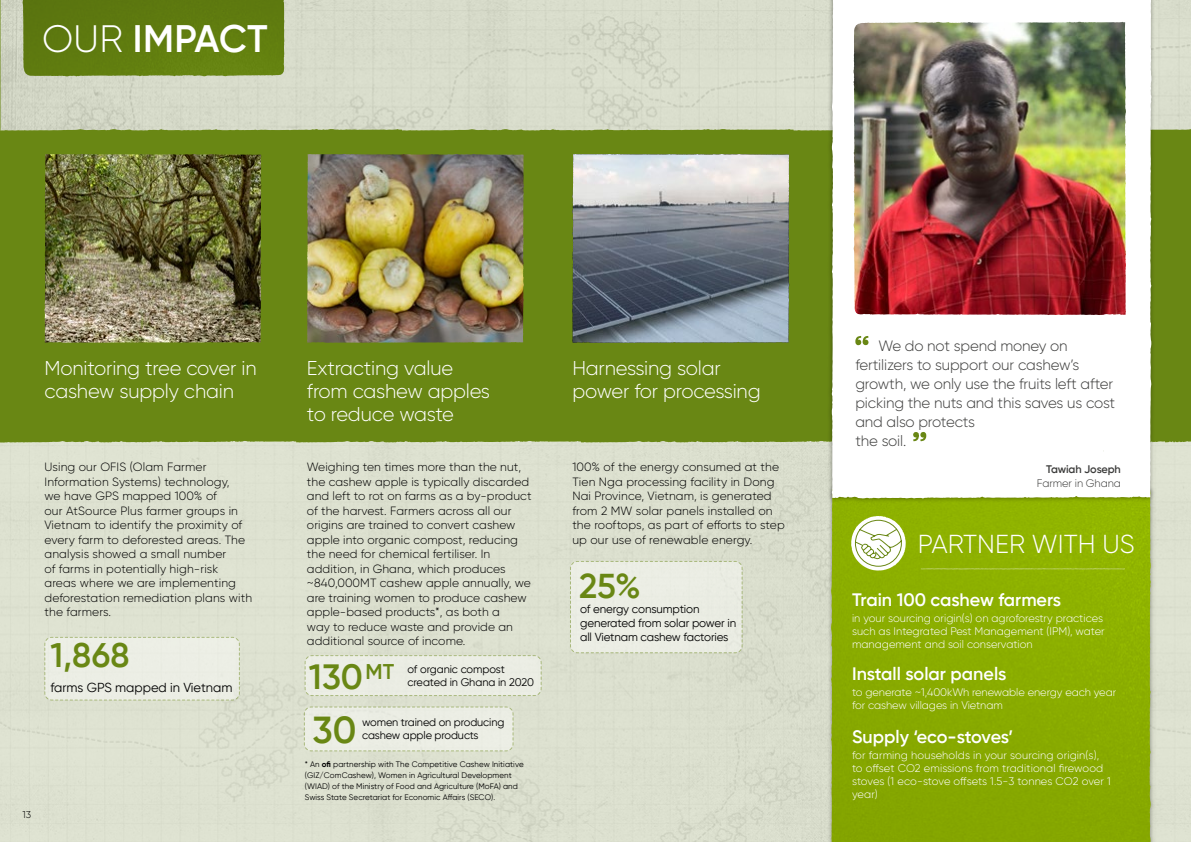
<style>
.page{position:relative;width:1191px;height:842px;background:#fff}
.page>*{position:absolute;margin:0;border:0;box-sizing:border-box;transform-origin:0 0}
.t1{font:600 38.2px "Gilroy";color:#fff}
.t2{font:600 37.5px "Gilroy";color:#698714}
.t3{font:600 34.4px "Gilroy";color:#698714}
.t4{font:600 34px "Gilroy";color:#698714}
.t5{font:300 26px "Gilroy";color:#fff}
.t6{font:300 20px/23px "Gilroy";letter-spacing:-.01em;color:#fff}
.t7{font:600 18px "Gilroy";color:#fff}
.t8{font:300 15px/19px "Gilroy";letter-spacing:-.01em;color:#3c3c3b}
.t9{font:13px "Gilroy";color:#000}
.t10{font:300 12px/14.5px "Gilroy";letter-spacing:.005em;color:#000}
.t11{font:11.6px/13.9px "Gilroy";letter-spacing:-.01em;color:#000}
.t12{font:300 11px/13px "Gilroy";color:#fff}
.t13{font:11px/13px "Gilroy";letter-spacing:-.01em;color:#000}
.t14{font:300 11px "Gilroy";letter-spacing:-.01em;color:#3c3c3b}
.t15{font:600 11px "Gilroy";letter-spacing:-.01em;color:#3c3c3b}
.t16{font:300 10px "Gilroy";color:#000}
.t17{font:8px/11px "Gilroy";letter-spacing:.01em;color:#000}
.s1{font-weight:300}
.s2{font-weight:600;font-size:35px;color:#698714}
.s3{font-weight:700}
</style>
<div class="page">
<div style="left:1172px;top:0;width:19px;height:129px;background:#d9ddcc"></div>
<svg style="left:0;top:0;width:826px;height:129px;background:#d6dac9"></svg>
<img style="left:0;top:129px;width:1191px;height:312px">
<div style="left:0;top:441px;width:826px;height:401px;background:#dce0cf"></div>
<img style="left:663px;top:441px;width:156px;height:1px">
<img style="left:45px;top:154px;width:35px;height:81px">
<img style="left:307px;top:154px;width:35px;height:81px">
<svg style="left:572px;top:154px;width:230px;height:189px;background:#858d90"></svg>
<img style="left:572px;top:154px;width:36px;height:81px">
<svg style="left:22px;top:0;width:263px;height:96px;background:#859a49"></svg>
<div style="left:23px;top:0;width:101px;height:76px;background:#5d790f"></div>
<div style="left:1172px;top:441px;width:19px;height:401px;background:#dde1d0"></div>
<svg style="left:831px;top:503px;width:339px;height:339px;background:#8faf0d"></svg>
<div style="left:831px;top:503px;width:52px;height:182px;background:#8bad00"></div>
<svg style="left:851px;top:516px;width:54px;height:54px"></svg>
<div style="left:826px;top:0;width:346px;height:503px;background:#000;opacity:.35"></div>
<img style="left:831px;top:0;width:340px;height:499px">
<svg style="left:855px;top:336px;width:13px;height:9px"></svg>
<svg style="left:913px;top:432px;width:13px;height:9px"></svg>
<img style="left:940px;top:22px;width:137px;height:1px">
<div style="left:44px;top:637px;width:196px;height:64px;background:#eceee5"></div>
<svg style="left:304px;top:655px;width:238px;height:41px;background:#e8eadf"></svg>
<svg style="left:304px;top:706px;width:210px;height:46px;background:#e8eadf"></svg>
<div style="left:570px;top:561px;width:173px;height:92px;background:#ebede4"></div>
<svg style="left:988px;top:568px;width:135px;height:1px"></svg>
<h1 class="t1" style="left:42px;top:15px;width:227px"><span class="s1">OUR</span> IMPACT</h1>
<h3 class="t6" style="left:44px;top:356px;width:214px">Monitoring tree cover in cashew supply chain</h3>
<h3 class="t6" style="left:307px;top:356px;width:185px">Extracting value from cashew apples to reduce waste</h3>
<h3 class="t6" style="left:572px;top:356px;width:190px">Harnessing solar power for processing</h3>
<p class="t16" style="left:22px;top:808px;width:10px">13</p>
<p class="t10" style="left:44px;top:460px;width:209px">Using our OFIS (Olam Farmer<br>Information Systems) technology,<br>we have GPS mapped 100% of<br>our AtSource Plus farmer groups in<br>Vietnam to identify the proximity of every farm to deforested areas. The analysis showed a small number<br>of farms in potentially high-risk areas where we are implementing deforestation remediation plans with the farmers.</p>
<p class="t10" style="left:307px;top:460px;width:226px">Weighing ten times more than the nut, the cashew apple is typically discarded and left to rot on farms as a by-product of the harvest. Farmers across all our origins are trained to convert cashew apple into organic compost, reducing the need for chemical fertiliser. In addition, in Ghana, which produces ~840,000MT cashew apple annually, we are training women to produce cashew apple-based products*, as both a<br>way to reduce waste and provide an additional source of income.</p>
<p class="t10" style="left:572px;top:460px;width:214px">100% of the energy consumed at the Tien Nga processing facility in Dong Nai Province, Vietnam, is generated from 2 MW solar panels installed on the rooftops, as part of efforts to step up our use of renewable energy.</p>
<h3 class="t3" style="left:579px;top:565px;width:63px">25%</h3>
<p class="t11" style="left:580px;top:602px;width:158px">of energy consumption generated from solar power in all Vietnam cashew factories</p>
<h3 class="t4" style="left:50px;top:634px;width:81px">1,868</h3>
<p class="t13" style="left:309px;top:663px;width:226px;text-indent:99px">of organic compost<br><span class="s2">130</span><sup>MT</sup> created in Ghana in 2020</p>
<h2 class="t2" style="left:312px;top:706px;width:45px">30</h2>
<p class="t17" style="left:305px;top:758px;width:220px">* An <span class="s3">ofi</span> partnership with The Competitive Cashew Initiative (GIZ/ComCashew), Women in Agricultural Development (WIAD) of the Ministry of Food and Agriculture (MoFA) and Swiss State Secretariat for Economic Affairs (SECO).</p>
<p class="t9" style="left:50px;top:679px;width:183px">farms GPS mapped in Vietnam</p>
<p class="t13" style="left:362px;top:715px;width:144px">women trained on producing cashew apple products</p>
<p class="t8" style="left:855px;top:336px;width:261px;text-indent:23px">We do not spend money on fertilizers to support our cashew’s growth, we only use the fruits left after picking the nuts and this saves us cost and also protects<br>the soil.</p>
<p class="t15" style="left:1046px;top:463px;width:76px">Tawiah Joseph</p>
<p class="t14" style="left:1037px;top:477px;width:85px">Farmer in Ghana</p>
<h3 class="t5" style="left:918px;top:528px;width:218px">PARTNER WITH US</h3>
<h3 class="t7" style="left:852px;top:589px;width:211px">Train 100 cashew farmers</h3>
<p class="t12" style="left:852px;top:612px;width:254px">in your sourcing origin(s) on agroforestry practices such as Integrated Pest Management (IPM), water management and soil conservation</p>
<h3 class="t7" style="left:852px;top:662px;width:156px">Install solar panels</h3>
<p class="t12" style="left:852px;top:685px;width:266px">to generate ~1,400kWh renewable energy each year for cashew villages in Vietnam</p>
<h3 class="t7" style="left:852px;top:726px;width:163px">Supply ‘eco-stoves’</h3>
<p class="t12" style="left:852px;top:749px;width:260px">for farming households in your sourcing origin(s), to offset CO2 emissions from traditional firewood stoves (1 eco-stove offsets 1.5-3 tonnes CO2 over 1 year)</p>
</div>
